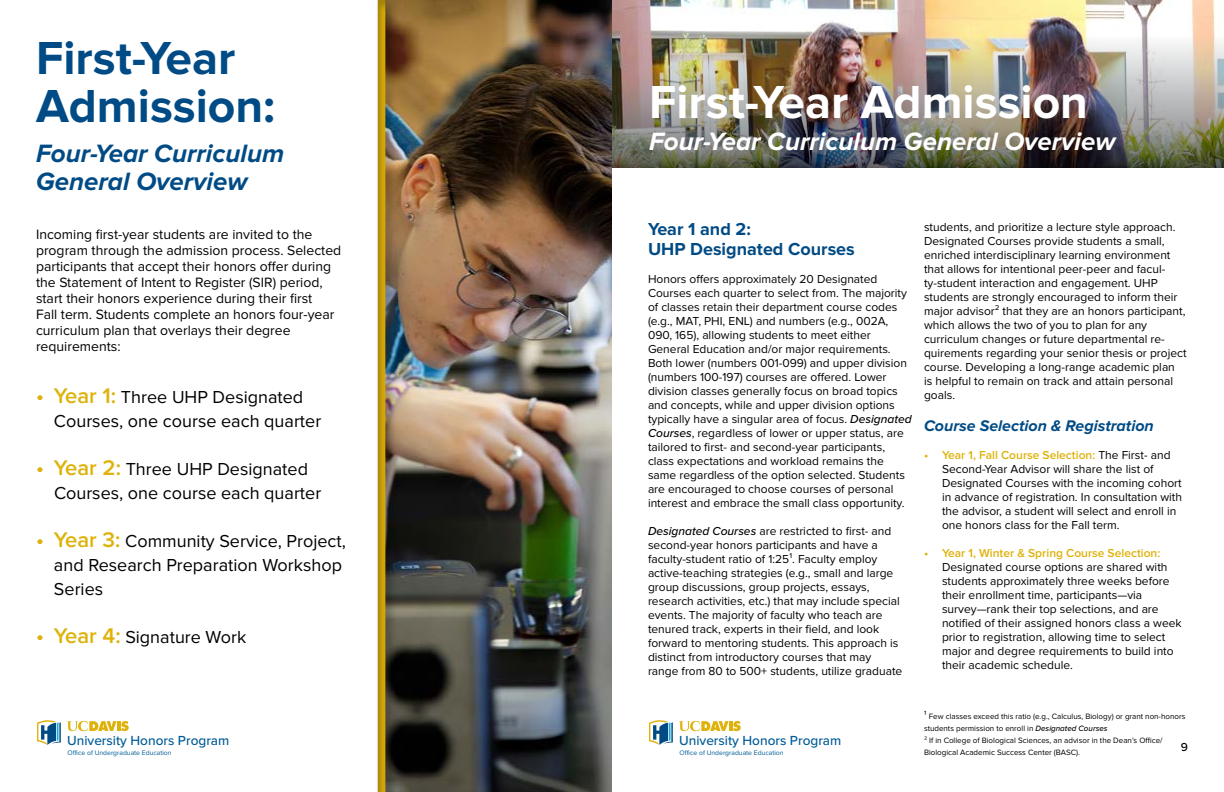
<style>
.page{position:relative;width:1224px;height:792px;background:#fff}
.page>*{position:absolute;margin:0;border:0;box-sizing:border-box;transform-origin:0 0}
.t1{font:700 48px/48px "Proxima Nova";color:#004b85}
.t2{font:700 48px "Proxima Nova";color:#fff}
.t3{font:italic 700 26px/28px "Proxima Nova";color:#004b85}
.t4{font:italic 700 26px "Proxima Nova";color:#fff}
.t5{font:18px/24px "Proxima Nova";color:#000}
.t6{font:700 18px/20px "Proxima Nova";color:#004b85}
.t7{font:italic 700 16px "Proxima Nova";color:#004b85}
.t8{font:14px/16px "Proxima Nova";color:#000}
.t9{font:500 13.6px "Proxima Nova";color:#005c97}
.t10{font:12px/14px "Proxima Nova";color:#000}
.t11{font:600 12px "Proxima Nova";color:#deb209}
.t12{font:500 12px "Proxima Nova";color:#000}
.t13{font:8px/12px "Proxima Nova";color:#000}
.t14{font:6.8px "Proxima Nova";color:#005c97}
.s1{font-weight:600;font-size:22px;color:#deb209}
.s2{font-weight:500;font-style:italic}
.s3{font-weight:600;color:#deb209}
.s4{font-size:10px}
</style>
<div class="page">
<img style="left:399px;top:0;width:213px;height:792px">
<div style="left:375px;top:0;width:24px;height:792px;background:#000;opacity:.26"></div>
<div style="left:368px;top:0;width:26px;height:792px;background:#000;opacity:.26"></div>
<svg style="left:37px;top:720px;width:92px;height:25px"></svg>
<img style="left:612px;top:1px;width:612px;height:167px">
<svg style="left:679px;top:721px;width:62px;height:10px"></svg>
<svg style="left:649px;top:720px;width:24px;height:25px"></svg>
<h1 class="t1" style="left:36px;top:36px;width:241px">First-Year<br>Admission:</h1>
<h2 class="t3" style="left:36px;top:141px;width:250px">Four-Year Curriculum<br>General Overview</h2>
<p class="t8" style="left:36px;top:227px;width:307px">Incoming first-year students are invited to the program through the admission process. Selected participants that accept their honors offer during the Statement of Intent to Register (SIR) period, start their honors experience during their first<br>Fall term. Students complete an honors four-year curriculum plan that overlays their degree requirements:</p>
<h3 class="t5" style="left:54px;top:386px;width:269px;text-indent:-18px"><span class="s1">• Year 1:</span> Three UHP Designated<br>Courses, one course each quarter</h3>
<h3 class="t5" style="left:54px;top:458px;width:269px;text-indent:-18px"><span class="s1">• Year 2:</span> Three UHP Designated<br>Courses, one course each quarter</h3>
<h3 class="t5" style="left:54px;top:530px;width:293px;text-indent:-18px"><span class="s1">• Year 3:</span> Community Service, Project, and Research Preparation Workshop<br>Series</h3>
<h3 class="t5" style="left:36px;top:626px;width:212px"><span class="s1">• Year 4:</span> Signature Work</h3>
<p class="t9" style="left:67px;top:733px;width:164px">University Honors Program</p>
<p class="t14" style="left:68px;top:749px;width:106px">Office of Undergraduate Education</p>
<p class="t14" style="left:67px;top:749px;width:106px">Office of Undergraduate Education</p>
<h1 class="t2" style="left:649px;top:75px;width:441px">First-Year Admission</h1>
<h2 class="t4" style="left:649px;top:126px;width:468px">Four-Year Curriculum General Overview</h2>
<h3 class="t6" style="left:648px;top:220px;width:208px">Year 1 and 2:<br>UHP Designated Courses</h3>
<p class="t10" style="left:648px;top:273px;width:265px">Honors offers approximately 20 Designated Courses each quarter to select from. The majority of classes retain their department course codes (e.g., MAT, PHI, ENL) and numbers (e.g., 002A, 090, 165), allowing students to meet either General Education and/or major requirements.<br>Both lower (numbers 001-099) and upper division (numbers 100-197) courses are offered. Lower division classes generally focus on broad topics and concepts, while and upper division options typically have a singular area of focus. <span class="s2">Designated Courses</span>, regardless of lower or upper status, are tailored to first- and second-year participants, class expectations and workload remains the same regardless of the option selected. Students are encouraged to choose courses of personal interest and embrace the small class opportunity.</p>
<p class="t10" style="left:648px;top:525px;width:256px"><span class="s2">Designated Courses</span> are restricted to first- and second-year honors participants and have a faculty-student ratio of 1:25¹. Faculty employ active-teaching strategies (e.g., small and large group discussions, group projects, essays, research activities, etc.) that may include special events. The majority of faculty who teach are tenured track, experts in their field, and look forward to mentoring students. This approach is distinct from introductory courses that may range from 80 to 500+ students, utilize graduate</p>
<p class="t10" style="left:924px;top:220px;width:264px">students, and prioritize a lecture style approach.<br>Designated Courses provide students a small, enriched interdisciplinary learning environment that allows for intentional peer-peer and facul&shy;ty-student interaction and engagement. UHP students are strongly encouraged to inform their major advisor² that they are an honors participant, which allows the two of you to plan for any curriculum changes or future departmental re&shy;quirements regarding your senior thesis or project course. Developing a long-range academic plan<br>is helpful to remain on track and attain personal goals.</p>
<h3 class="t7" style="left:924px;top:416px;width:231px">Course Selection &amp; Registration</h3>
<p class="t10" style="left:942px;top:448px;width:242px;text-indent:-18px"><span class="s3">• Year 1, Fall Course Selection:</span> The First- and Second-Year Advisor will share the list of Designated Courses with the incoming cohort in advance of registration. In consultation with the advisor, a student will select and enroll in one honors class for the Fall term.</p>
<p class="t11" style="left:924px;top:546px;width:238px">• Year 1, Winter &amp; Spring Course Selection:</p>
<p class="t10" style="left:942px;top:560px;width:241px">Designated course options are shared with students approximately three weeks before their enrollment time, participants—via survey—rank their top selections, and are notified of their assigned honors class a week prior to registration, allowing time to select major and degree requirements to build into their academic schedule.</p>
<p class="t9" style="left:679px;top:733px;width:164px">University Honors Program</p>
<p class="t14" style="left:680px;top:749px;width:106px">Office of Undergraduate Education</p>
<p class="t13" style="left:924px;top:711px;width:263px"><span class="s4">¹</span> Few classes exceed this ratio (e.g., Calculus, Biology) or grant non-honors students permission to enroll in <span class="s2">Designated Courses<br></span>² If in College of Biological Sciences, an advisor in the Dean’s Office/ Biological Academic Success Center (BASC).</p>
<p class="t12" style="left:1181px;top:740px;width:9px">9</p>
</div>
